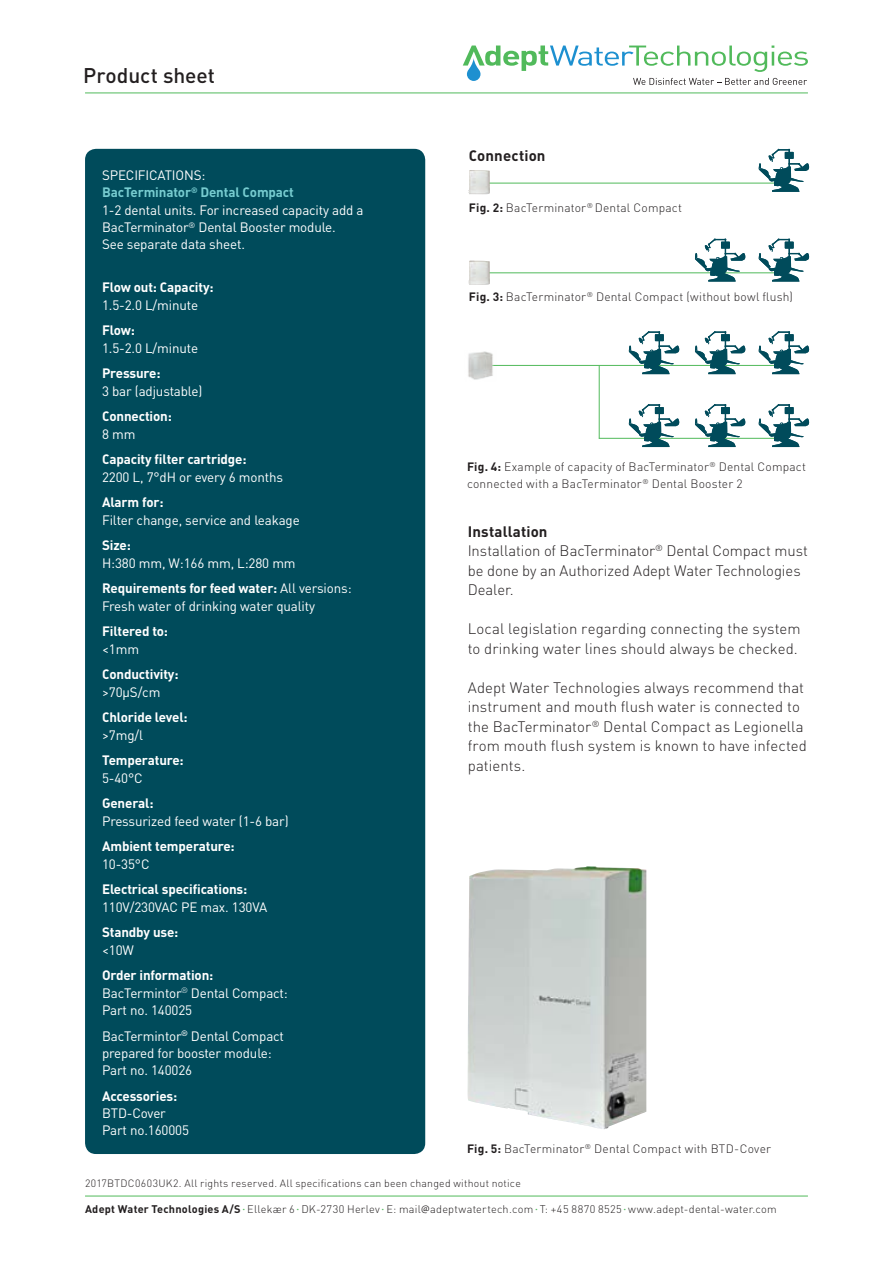
<style>
.page{position:relative;width:893px;height:1263px;background:#fff}
.page>*{position:absolute;margin:0;border:0;box-sizing:border-box;transform-origin:0 0}
.t1{font:500 21px "DIN";color:#231f20}
.t2{font:300 15px/19.5px "DIN";letter-spacing:.005em;color:#231f20}
.t3{font:700 15px "DIN";letter-spacing:.01em;color:#231f20}
.t4{font:13.5px/17.2px "DIN";letter-spacing:-.01em;color:#fff}
.t5{font:700 13.5px "DIN";letter-spacing:-.01em;color:#fff}
.t6{font:300 12px/16.5px "DIN";letter-spacing:.015em;color:#231f20}
.t7{font:300 10.95px "DIN";letter-spacing:.02em;color:#231f20}
.t8{font:300 10.5px "DIN";letter-spacing:.025em;color:#231f20}
.s1{font-weight:700;color:#77ccd0}
.s2{font-weight:700}
.s3{font-weight:900;font-size:4.5px;color:#51ba5b}
.s4{font-family:"The Sans"}
</style>
<div class="page">
<svg style="left:463px;top:46px;width:345px;height:39px"></svg>
<hr style="left:85px;top:93px;width:723px;height:1px;background:#51ba5b">
<hr style="left:85px;top:1196px;width:723px;height:1px;background:#51ba5b">
<div style="left:85px;top:149px;width:340px;height:1005px;background:#004b5b;border-radius:11px"></div>
<hr style="left:476px;top:365px;width:302px;height:1px;background:#51ba5b">
<hr style="left:476px;top:272px;width:302px;height:1px;background:#51ba5b">
<hr style="left:476px;top:183px;width:302px;height:1px;background:#51ba5b">
<img style="left:468px;top:170px;width:22px;height:24px">
<img style="left:468px;top:261px;width:22px;height:24px">
<svg style="left:759px;top:149px;width:50px;height:43px"></svg>
<svg style="left:759px;top:238px;width:50px;height:44px"></svg>
<hr style="left:599px;top:438px;width:179px;height:1px;background:#51ba5b">
<hr style="left:599px;top:365px;width:1px;height:74px;background:#51ba5b">
<svg style="left:759px;top:331px;width:50px;height:43px"></svg>
<svg style="left:759px;top:404px;width:50px;height:43px"></svg>
<svg style="left:695px;top:238px;width:50px;height:44px"></svg>
<svg style="left:695px;top:331px;width:50px;height:43px"></svg>
<svg style="left:695px;top:404px;width:50px;height:43px"></svg>
<svg style="left:629px;top:331px;width:50px;height:43px"></svg>
<svg style="left:629px;top:404px;width:50px;height:43px"></svg>
<img style="left:468px;top:351px;width:28px;height:29px">
<img style="left:467px;top:866px;width:179px;height:263px">
<h1 class="t1" style="left:83px;top:62px;width:133px">Product sheet</h1>
<p class="t4" style="left:102px;top:166px;width:263px">SPECIFICATIONS:<br><span class="s1">BacTerminator</span><sup>®</sup> <span class="s1">Dental Compact<br></span>1-2 dental units. For increased capacity add a<br>BacTerminator<sup>®</sup> Dental Booster module.<br>See separate data sheet.</p>
<p class="t5" style="left:102px;top:279px;width:113px">Flow out: Capacity:</p>
<p class="t4" style="left:102px;top:295px;width:98px">1.5-2.0 L/minute</p>
<p class="t5" style="left:102px;top:322px;width:34px">Flow:</p>
<p class="t4" style="left:102px;top:338px;width:98px">1.5-2.0 L/minute</p>
<p class="t5" style="left:102px;top:365px;width:60px">Pressure:</p>
<p class="t4" style="left:102px;top:381px;width:102px">3 bar (adjustable)</p>
<p class="t5" style="left:102px;top:408px;width:71px">Connection:</p>
<p class="t4" style="left:102px;top:424px;width:35px">8 mm</p>
<p class="t5" style="left:102px;top:451px;width:146px">Capacity filter cartridge:</p>
<p class="t4" style="left:102px;top:467px;width:183px">2200 L, 7°dH or every 6 months</p>
<p class="t5" style="left:102px;top:494px;width:63px">Alarm for:</p>
<p class="t4" style="left:102px;top:510px;width:199px">Filter change, service and leakage</p>
<p class="t5" style="left:102px;top:537px;width:30px">Size:</p>
<p class="t4" style="left:102px;top:549px;width:251px;line-height:25.8px">H:380 mm, W:166 mm, L:280 mm<br><span class="s2">Requirements for feed water:</span> All versions:</p>
<p class="t4" style="left:102px;top:596px;width:215px">Fresh water of drinking water quality</p>
<p class="t5" style="left:102px;top:623px;width:68px">Filtered to:</p>
<p class="t4" style="left:102px;top:639px;width:39px">&lt;1mm</p>
<p class="t5" style="left:102px;top:666px;width:78px">Conductivity:</p>
<p class="t4" style="left:102px;top:682px;width:60px">&gt;70μS/cm</p>
<p class="t5" style="left:102px;top:709px;width:87px">Chloride level:</p>
<p class="t4" style="left:102px;top:725px;width:43px">&gt;7mg/l</p>
<p class="t5" style="left:102px;top:752px;width:83px">Temperature:</p>
<p class="t4" style="left:102px;top:768px;width:42px">5-40°C</p>
<p class="t5" style="left:102px;top:795px;width:53px">General:</p>
<p class="t4" style="left:102px;top:811px;width:188px">Pressurized feed water (1-6 bar)</p>
<p class="t5" style="left:102px;top:838px;width:134px">Ambient temperature:</p>
<p class="t4" style="left:102px;top:854px;width:49px">10-35°C</p>
<p class="t5" style="left:102px;top:881px;width:147px">Electrical specifications:</p>
<p class="t4" style="left:102px;top:897px;width:167px">110V/230VAC PE max. 130VA</p>
<p class="t5" style="left:102px;top:924px;width:78px">Standby use:</p>
<p class="t4" style="left:102px;top:940px;width:33px">&lt;10W</p>
<p class="t4" style="left:102px;top:966px;width:187px"><span class="s2">Order information:<br></span>BacTermintor<sup>®</sup> Dental Compact:<br>Part no. 140025</p>
<p class="t4" style="left:102px;top:1026px;width:184px">BacTermintor<sup>®</sup> Dental Compact prepared for booster module:<br>Part no. 140026</p>
<p class="t5" style="left:102px;top:1087px;width:77px">Accessories:</p>
<p class="t4" style="left:102px;top:1104px;width:89px">BTD-Cover<br>Part no.160005</p>
<p class="t3" style="left:469px;top:146px;width:78px">Connection</p>
<p class="t6" style="left:469px;top:198px;width:215px"><span class="s2">Fig. 2:</span> BacTerminator<sup>®</sup> Dental Compact</p>
<p class="t6" style="left:469px;top:288px;width:326px"><span class="s2">Fig. 3:</span> BacTerminator<sup>®</sup> Dental Compact (without bowl flush)</p>
<p class="t6" style="left:467px;top:458px;width:341px"><span class="s2">Fig. 4:</span> Example of capacity of BacTerminator<sup>®</sup> Dental Compact connected with a BacTerminator<sup>®</sup> Dental Booster 2</p>
<p class="t2" style="left:468px;top:521px;width:342px"><span class="s2">Installation<br></span>Installation of BacTerminator<sup>®</sup> Dental Compact must be done by an Authorized Adept Water Technologies<br>Dealer.</p>
<p class="t2" style="left:468px;top:618px;width:334px">Local legislation regarding connecting the system to drinking water lines should always be checked.</p>
<p class="t2" style="left:468px;top:677px;width:341px">Adept Water Technologies always recommend that instrument and mouth flush water is connected to the BacTerminator<sup>®</sup> Dental Compact as Legionella from mouth flush system is known to have infected patients.</p>
<p class="t6" style="left:467px;top:1139px;width:306px"><span class="s2">Fig. 5:</span> BacTerminator<sup>®</sup> Dental Compact with BTD-Cover</p>
<p class="t8" style="left:85px;top:1176px;width:437px">2017BTDC0603UK2. All rights reserved. All specifications can been changed without notice</p>
<p class="t7" style="left:85px;top:1201px;width:693px"><span class="s2">Adept Water Technologies A/S</span> <span class="s3">•</span> Ellekær 6 <span class="s3">•</span> DK-2730 Herlev <span class="s3">•</span> E: mail<span class="s4">@</span>adeptwatertech.com <span class="s3">•</span> T: +45 8870 8525 <span class="s3">•</span> www.adept-dental-water.com</p>
</div>
